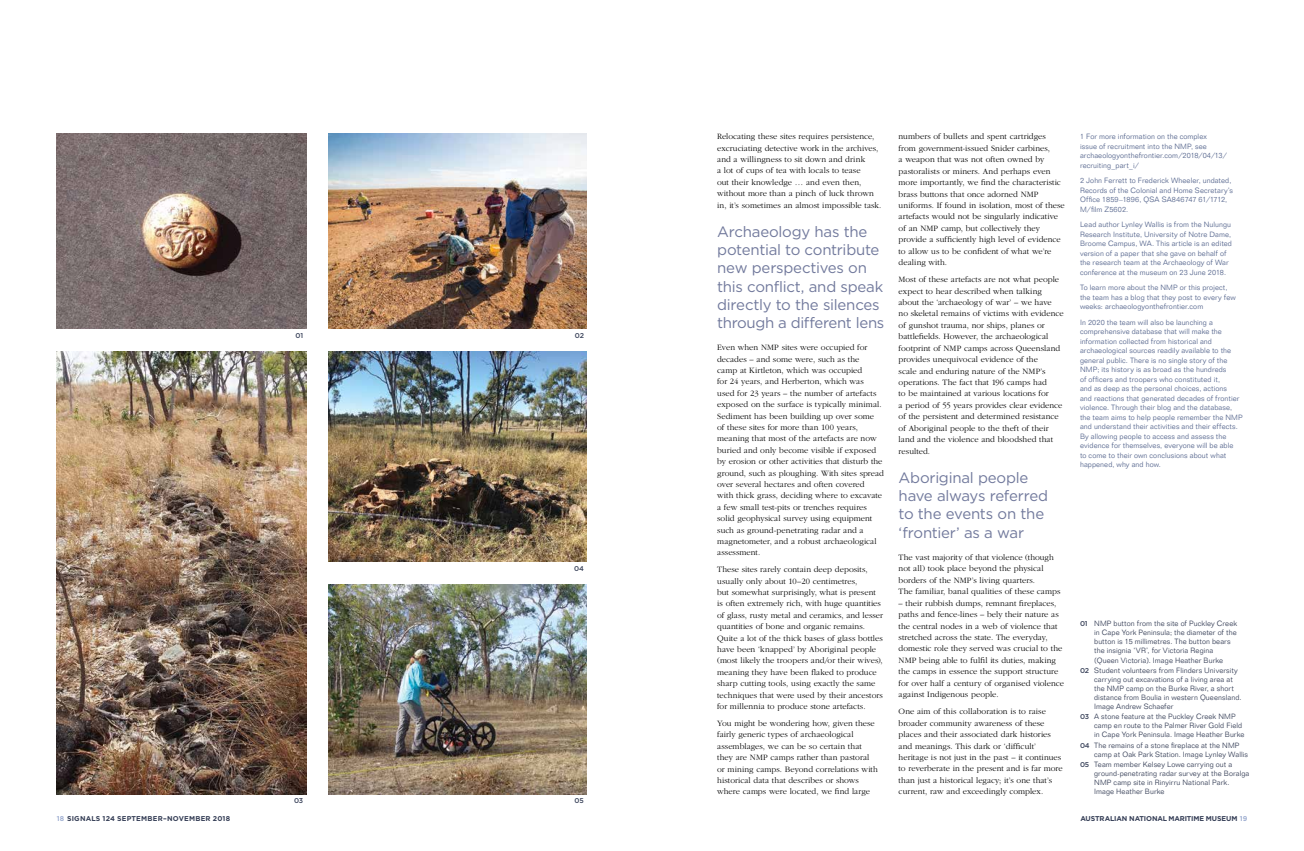
<style>
.page{position:relative;width:1304px;height:851px;background:#fff}
.page>*{position:absolute;margin:0;border:0;box-sizing:border-box;transform-origin:0 0}
.t1{font:15px/18.2px "Gotham HTF";letter-spacing:-.015em;color:#71799c}
.t2{font:300 8.5px/11.4px "ITC Garamond Std";letter-spacing:.005em;color:#000}
.t3{font:300 7.5px/9.5px "Folio BT";letter-spacing:.01em;color:#54648c}
.t4{font:300 7.5px/9px "Folio BT";letter-spacing:.01em;color:#363f57}
.t5{font:700 7px "Gotham HTF";letter-spacing:.03em;color:#363f57}
.t6{font:700 7px "Gotham HTF";letter-spacing:-.005em;color:#363f57}
.t7{font:500 7px "Gotham HTF";letter-spacing:-.02em;color:#363f57}
.s1{font-family:"Gotham HTF";font-weight:500;font-size:7px}
.s2{color:#a2b1d3}
</style>
<div class="page">
<img style="left:57px;top:351px;width:249px;height:443px">
<img style="left:329px;top:584px;width:258px;height:210px">
<img style="left:329px;top:351px;width:258px;height:210px">
<img style="left:329px;top:133px;width:258px;height:196px">
<img style="left:57px;top:133px;width:249px;height:196px">
<p class="t7" style="left:296px;top:331px;width:9px">01</p>
<p class="t7" style="left:294px;top:796px;width:11px">03</p>
<p class="t7" style="left:575px;top:331px;width:11px">02</p>
<p class="t7" style="left:574px;top:564px;width:11px">04</p>
<p class="t7" style="left:575px;top:796px;width:11px">05</p>
<p class="t2" style="left:717px;top:131px;width:166px">Relocating these sites requires persistence, excruciating detective work in the archives, and a willingness to sit down and drink<br>a lot of cups of tea with locals to tease<br>out their knowledge … and even then, without more than a pinch of luck thrown in, it’s sometimes an almost impossible task.</p>
<h1 class="t1" style="left:717px;top:222px;width:169px">Archaeology has the potential to contribute new perspectives on this conflict, and speak directly to the silences through a different lens</h1>
<p class="t2" style="left:717px;top:342px;width:168px">Even when NMP sites were occupied for decades – and some were, such as the<br>camp at Kirtleton, which was occupied<br>for 24 years, and Herberton, which was<br>used for 23 years – the number of artefacts exposed on the surface is typically minimal.<br>Sediment has been building up over some<br>of these sites for more than 100 years, meaning that most of the artefacts are now buried and only become visible if exposed by erosion or other activities that disturb the ground, such as ploughing. With sites spread over several hectares and often covered<br>with thick grass, deciding where to excavate a few small test-pits or trenches requires solid geophysical survey using equipment such as ground-penetrating radar and a magnetometer, and a robust archaeological assessment.</p>
<p class="t2" style="left:717px;top:564px;width:167px">These sites rarely contain deep deposits, usually only about 10–20 centimetres,<br>but somewhat surprisingly, what is present is often extremely rich, with huge quantities of glass, rusty metal and ceramics, and lesser quantities of bone and organic remains.<br>Quite a lot of the thick bases of glass bottles have been ‘knapped’ by Aboriginal people (most likely the troopers and/or their wives), meaning they have been flaked to produce sharp cutting tools, using exactly the same techniques that were used by their ancestors for millennia to produce stone artefacts.</p>
<p class="t2" style="left:717px;top:717px;width:162px">You might be wondering how, given these fairly generic types of archaeological assemblages, we can be so certain that they are NMP camps rather than pastoral or mining camps. Beyond correlations with historical data that describes or shows where camps were located, we find large</p>
<p class="t2" style="left:899px;top:131px;width:168px">numbers of bullets and spent cartridges from government-issued Snider carbines,<br>a weapon that was not often owned by pastoralists or miners. And perhaps even more importantly, we find the characteristic brass buttons that once adorned NMP uniforms. If found in isolation, most of these artefacts would not be singularly indicative of an NMP camp, but collectively they provide a sufficiently high level of evidence to allow us to be confident of what we’re dealing with.</p>
<p class="t2" style="left:899px;top:274px;width:167px">Most of these artefacts are not what people expect to hear described when talking about the ‘archaeology of war’ – we have<br>no skeletal remains of victims with evidence of gunshot trauma, nor ships, planes or battlefields. However, the archaeological footprint of NMP camps across Queensland provides unequivocal evidence of the<br>scale and enduring nature of the NMP’s operations. The fact that 196 camps had<br>to be maintained at various locations for<br>a period of 55 years provides clear evidence of the persistent and determined resistance of Aboriginal people to the theft of their land and the violence and bloodshed that resulted.</p>
<h1 class="t1" style="left:899px;top:468px;width:151px">Aboriginal people have always referred to the events on the ‘frontier’ as a war</h1>
<p class="t2" style="left:899px;top:551px;width:163px">The vast majority of that violence (though not all) took place beyond the physical borders of the NMP’s living quarters.<br>The familiar, banal qualities of these camps</p>
<p class="t2" style="left:899px;top:597px;width:167px">– their rubbish dumps, remnant fireplaces, paths and fence-lines – bely their nature as the central nodes in a web of violence that stretched across the state. The everyday, domestic role they served was crucial to the NMP being able to fulfil its duties, making the camps in essence the support structure for over half a century of organised violence against Indigenous people.</p>
<p class="t2" style="left:899px;top:705px;width:166px">One aim of this collaboration is to raise broader community awareness of these places and their associated dark histories and meanings. This dark or ‘difficult’ heritage is not just in the past – it continues to reverberate in the present and is far more than just a historical legacy; it’s one that’s current, raw and exceedingly complex.</p>
<p class="t3" style="left:1080px;top:131px;width:148px">1 For more information on the complex<br>issue of recruitment into the NMP, see archaeologyonthefrontier.com/2018/04/13/ recruiting_part_i/</p>
<p class="t3" style="left:1080px;top:175px;width:155px">2 John Ferrett to Frederick Wheeler, undated, Records of the Colonial and Home Secretary’s Office 1859–1896, QSA SA846747 61/1712, M/film Z5602.</p>
<p class="t3" style="left:1080px;top:220px;width:154px">Lead author Lynley Wallis is from the Nulungu Research Institute, University of Notre Dame, Broome Campus, WA. This article is an edited version of a paper that she gave on behalf of the research team at the Archaeology of War conference at the museum on 23 June 2018.</p>
<p class="t3" style="left:1080px;top:283px;width:157px">To learn more about the NMP or this project, the team has a blog that they post to every few weeks: archaeologyonthefrontier.com</p>
<p class="t3" style="left:1080px;top:317px;width:164px">In 2020 the team will also be launching a comprehensive database that will make the information collected from historical and archaeological sources readily available to the general public. There is no single story of the NMP; its history is as broad as the hundreds<br>of officers and troopers who constituted it,<br>and as deep as the personal choices, actions<br>and reactions that generated decades of frontier violence. Through their blog and the database, the team aims to help people remember the NMP and understand their activities and their effects.<br>By allowing people to access and assess the evidence for themselves, everyone will be able<br>to come to their own conclusions about what happened, why and how.</p>
<p class="t4" style="left:1094px;top:619px;width:144px;text-indent:-14px"><span class="s1">01</span> NMP button from the site of Puckley Creek in Cape York Peninsula; the diameter of the button is 15 millimetres. The button bears the insignia ‘VR’, for Victoria Regina (Queen Victoria). Image Heather Burke</p>
<p class="t4" style="left:1094px;top:665px;width:149px;text-indent:-14px"><span class="s1">02</span> Student volunteers from Flinders University carrying out excavations of a living area at the NMP camp on the Burke River, a short distance from Boulia in western Queensland.<br>Image Andrew Schaefer</p>
<p class="t4" style="left:1094px;top:712px;width:152px;text-indent:-14px"><span class="s1">03</span> A stone feature at the Puckley Creek NMP camp en route to the Palmer River Gold Field in Cape York Peninsula. Image Heather Burke</p>
<p class="t4" style="left:1094px;top:740px;width:155px;text-indent:-14px"><span class="s1">04</span> The remains of a stone fireplace at the NMP camp at Oak Park Station. Image Lynley Wallis</p>
<p class="t4" style="left:1094px;top:759px;width:157px;text-indent:-14px"><span class="s1">05</span> Team member Kelsey Lowe carrying out a ground-penetrating radar survey at the Boralga NMP camp site in Rinyirru National Park.<br>Image Heather Burke</p>
<p class="t5" style="left:57px;top:814px;width:175px"><span class="s2">18</span> SIGNALS 124 SEPTEMBER–NOVEMBER 2018</p>
<p class="t6" style="left:1080px;top:814px;width:168px">AUSTRALIAN NATIONAL MARITIME MUSEUM <span class="s2">19</span></p>
</div>
